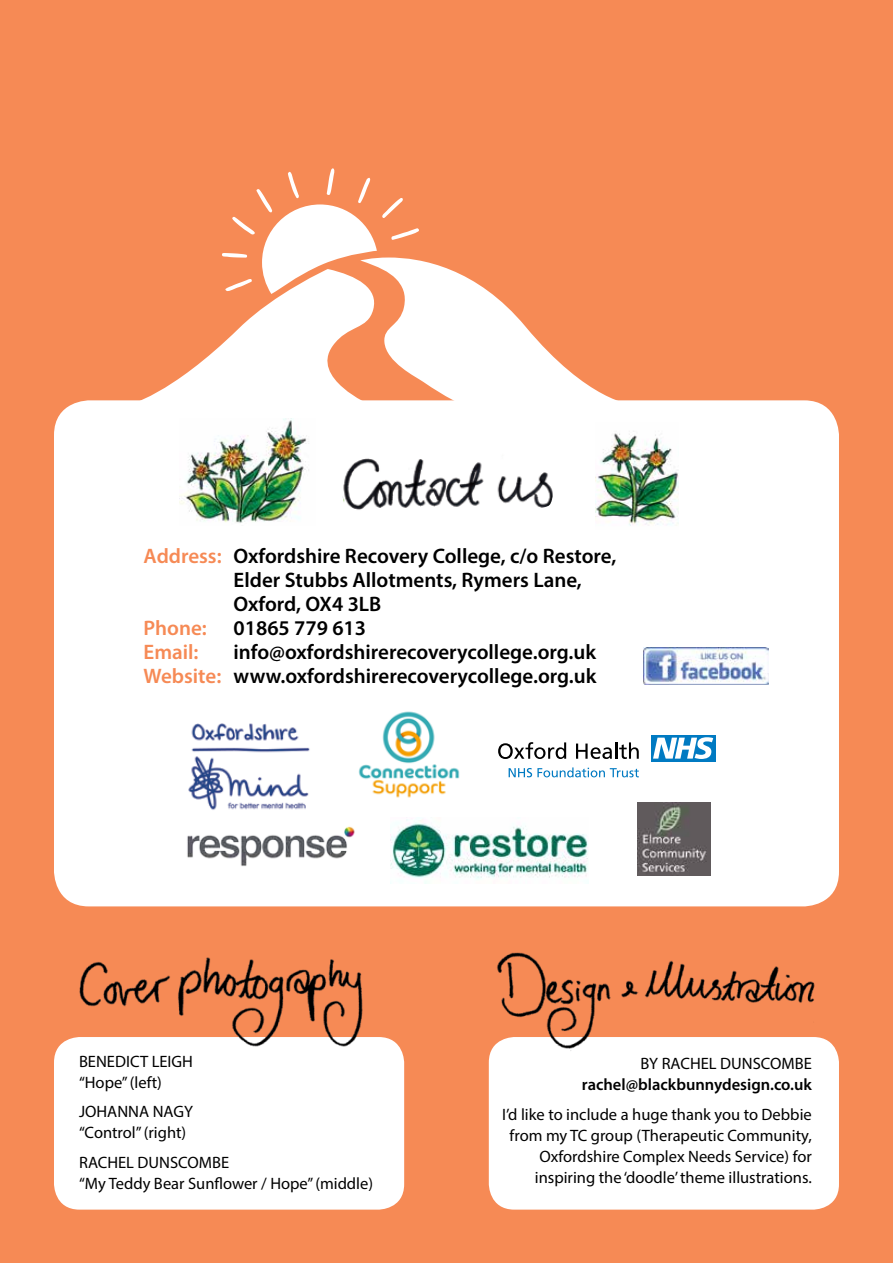
<style>
.page{position:relative;width:893px;height:1263px;background:#f68a55}
.page>*{position:absolute;margin:0;border:0;box-sizing:border-box;transform-origin:0 0}
.t1{font:600 21px/24px "Myriad Pro";color:#000}
.t2{font:600 21px "Myriad Pro";color:#f68a55}
.t3{font:16.5px/21px "Myriad Pro";color:#000}
.t4{font:600 16.5px "Myriad Pro";color:#000}
.s1{color:#f68a55}
</style>
<div class="page">
<div style="left:54px;top:400px;width:785px;height:506px;background:#fff;border-radius:35px"></div>
<div style="left:489px;top:1037px;width:350px;height:172px;background:#fff;border-radius:26px"></div>
<div style="left:54px;top:1037px;width:350px;height:172px;background:#fff;border-radius:26px"></div>
<svg style="left:128px;top:168px;width:521px;height:233px"></svg>
<img style="left:188px;top:723px;width:122px;height:87px">
<img style="left:358px;top:711px;width:102px;height:87px">
<svg style="left:498px;top:742px;width:68px;height:17px"></svg>
<svg style="left:576px;top:742px;width:63px;height:17px"></svg>
<div style="left:651px;top:735px;width:65px;height:26px;background:#007ac2"></div>
<svg style="left:653px;top:737px;width:60px;height:22px"></svg>
<svg style="left:509px;top:767px;width:130px;height:10px"></svg>
<img style="left:187px;top:826px;width:168px;height:41px">
<img style="left:637px;top:802px;width:73px;height:73px">
<img style="left:391px;top:819px;width:197px;height:64px">
<img style="left:643px;top:648px;width:125px;height:37px">
<img style="left:342px;top:458px;width:211px;height:52px">
<img style="left:77px;top:957px;width:286px;height:90px">
<img style="left:494px;top:952px;width:326px;height:99px">
<img style="left:179px;top:419px;width:130px;height:104px">
<img style="left:596px;top:433px;width:83px;height:93px">
<p class="t1" style="left:234px;top:543px;width:384px;text-indent:-90px"><span class="s1">Address:</span> Oxfordshire Recovery College, c/o Restore,<br>Elder Stubbs Allotments, Rymers Lane,<br>Oxford, OX4 3LB</p>
<p class="t2" style="left:144px;top:614px;width:65px">Phone:</p>
<p class="t1" style="left:234px;top:615px;width:134px">01865 779 613</p>
<p class="t2" style="left:144px;top:638px;width:57px">Email:</p>
<p class="t1" style="left:144px;top:639px;width:454px;text-align:right">info@oxfordshirerecoverycollege.org.uk<br><span class="s1">Website:</span> www.oxfordshirerecoverycollege.org.uk</p>
<p class="t3" style="left:79px;top:1050px;width:115px">BENEDICT LEIGH “Hope” (left)</p>
<p class="t3" style="left:79px;top:1101px;width:115px">JOHANNA NAGY “Control” (right)</p>
<p class="t3" style="left:79px;top:1151px;width:296px">RACHEL DUNSCOMBE<br>“My Teddy Bear Sunflower / Hope” (middle)</p>
<p class="t3" style="left:641px;top:1053px;width:173px">BY RACHEL DUNSCOMBE</p>
<p class="t4" style="left:582px;top:1074px;width:231px">rachel@blackbunnydesign.co.uk</p>
<p class="t3" style="left:502px;top:1104px;width:311px;text-align:right">I’d like to include a huge thank you to Debbie from my TC group (Therapeutic Community, Oxfordshire Complex Needs Service) for inspiring the ‘doodle’ theme illustrations.</p>
</div>
